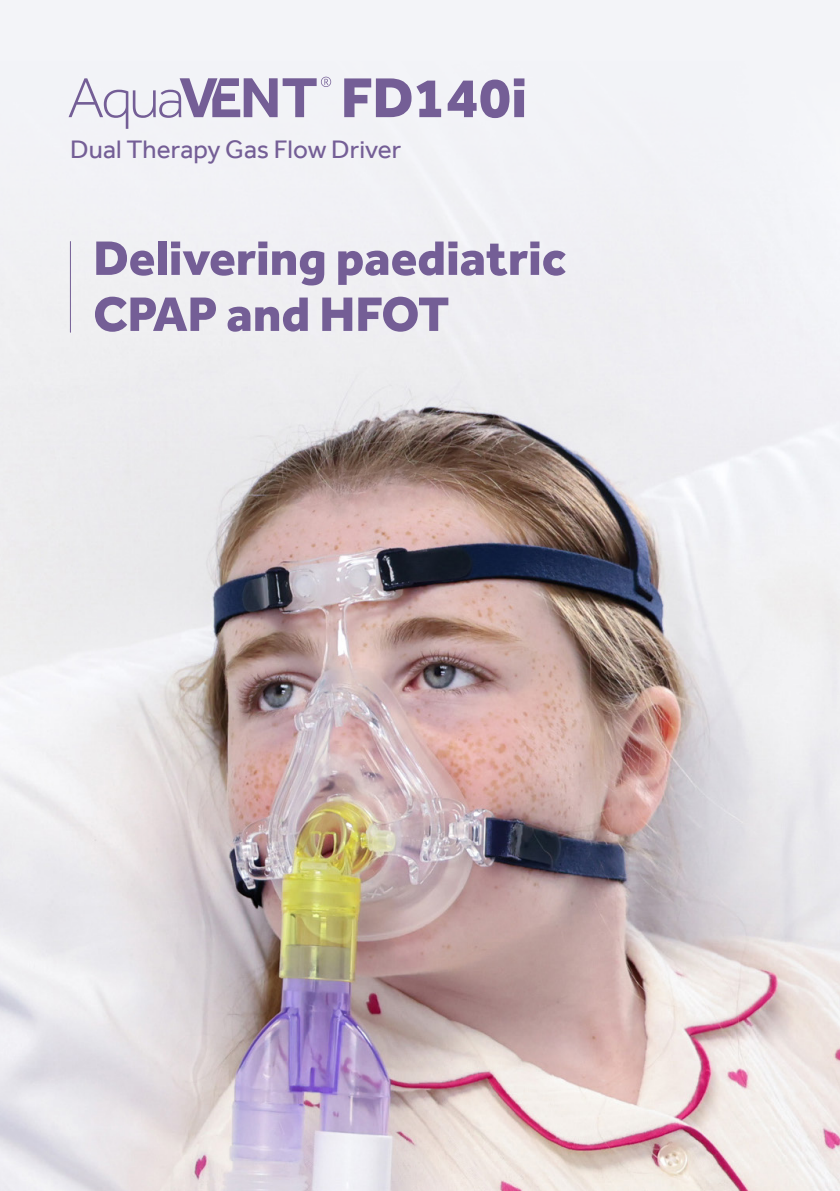
<style>
.page{position:relative;width:840px;height:1191px;background:#fff}
.page>*{position:absolute;margin:0;border:0;box-sizing:border-box;transform-origin:0 0}
.t1{font:300 58.2px "Effra";color:#745e96}
.t2{font:800 58px "Effra";color:#745e96}
.t3{font:800 50px/56px "Effra";color:#745e96}
.t4{font:26px "Effra";color:#745e96}
</style>
<div class="page">
<img style="left:0;top:313px;width:839px;height:878px">
<div style="left:0;top:0;width:839px;height:313px;background:#f3f4f8"></div>
<svg style="left:104px;top:77px;width:227px;height:52px"></svg>
<hr style="left:70px;top:241px;width:1px;height:91px;background:#745e96">
<p class="t1" style="left:67px;top:63px;width:38px">A</p>
<p class="t2" style="left:340px;top:63px;width:188px">FD140i</p>
<p class="t4" style="left:70px;top:133px;width:332px">Dual Therapy Gas Flow Driver</p>
<p class="t3" style="left:93px;top:230px;width:474px">Delivering paediatric<br>CPAP and HFOT</p>
</div>
